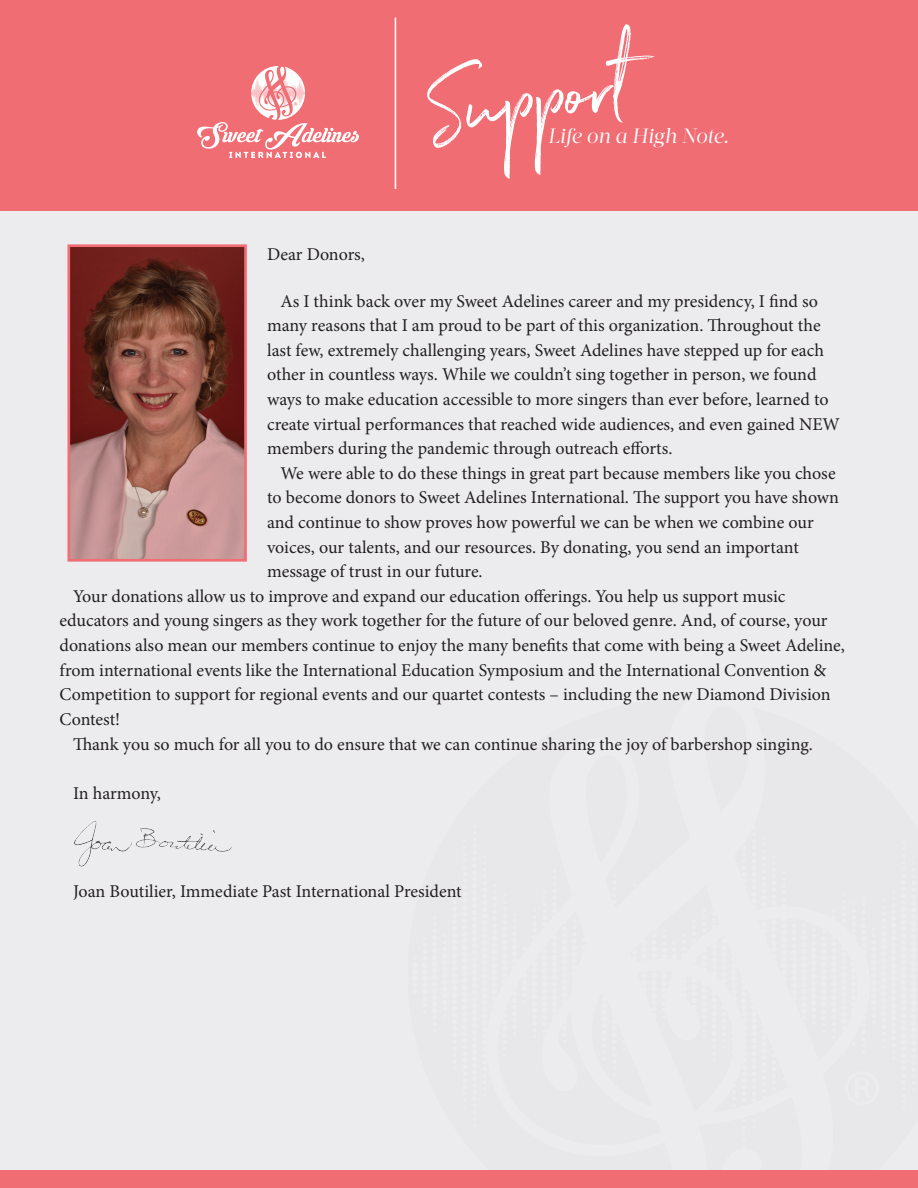
<style>
.page{position:relative;width:918px;height:1188px;background:#ececee}
.page>*{position:absolute;margin:0;border:0;box-sizing:border-box;transform-origin:0 0}
.t1{font:99.45px "Northwell";color:#fff}
.t2{font:italic 20.55px "Acta Display";letter-spacing:-.02em;color:#fff}
.t3{font:18px/24.6px "Minion Pro";letter-spacing:-.005em;color:#231f20}
</style>
<div class="page">
<div style="left:0;top:1171px;width:918px;height:17px;background:#f06d74"></div>
<div style="left:0;top:0;width:918px;height:211px;background:#f06d74"></div>
<svg style="left:197px;top:66px;width:162px;height:92px"></svg>
<hr style="left:395px;top:18px;width:1px;height:171px;background:#fff">
<img style="left:71px;top:248px;width:172px;height:310px">
<div style="left:67px;top:244px;width:180px;height:318px;border:3px solid #f06d74"></div>
<img style="left:74px;top:820px;width:158px;height:47px">
<h1 class="t1" style="left:425px;top:38px;width:198px;rotate:-7deg">Support</h1>
<p class="t2" style="left:548px;top:124px;width:183px">Life on a High Note.</p>
<p class="t3" style="left:267px;top:242px;width:99px">Dear Donors,</p>
<p class="t3" style="left:267px;top:289px;width:574px;text-indent:14px">As I think back over my Sweet Adelines career and my presidency, I find so many reasons that I am proud to be part of this organization. Throughout the last few, extremely challenging years, Sweet Adelines have stepped up for each other in countless ways. While we couldn’t sing together in person, we found ways to make education accessible to more singers than ever before, learned to create virtual performances that reached wide audiences, and even gained NEW members during the pandemic through outreach efforts.</p>
<p class="t3" style="left:281px;top:461px;width:557px">We were able to do these things in great part because members like you chose</p>
<p class="t3" style="left:267px;top:485px;width:574px">to become donors to Sweet Adelines International. The support you have shown</p>
<p class="t3" style="left:267px;top:510px;width:548px">and continue to show proves how powerful we can be when we combine our</p>
<p class="t3" style="left:267px;top:535px;width:533px">voices, our talents, and our resources. By donating, you send an important</p>
<p class="t3" style="left:267px;top:559px;width:217px">message of trust in our future.</p>
<p class="t3" style="left:73px;top:584px;width:714px">Your donations allow us to improve and expand our education offerings. You help us support music</p>
<p class="t3" style="left:60px;top:609px;width:770px">educators and young singers as they work together for the future of our beloved genre. And, of course, your</p>
<p class="t3" style="left:60px;top:633px;width:787px">donations also mean our members continue to enjoy the many benefits that come with being a Sweet Adeline,</p>
<p class="t3" style="left:60px;top:658px;width:768px">from international events like the International Education Symposium and the International Convention &amp;</p>
<p class="t3" style="left:60px;top:682px;width:773px">Competition to support for regional events and our quartet contests – including the new Diamond Division</p>
<p class="t3" style="left:60px;top:707px;width:62px">Contest!</p>
<p class="t3" style="left:73px;top:732px;width:741px">Thank you so much for all you to do ensure that we can continue sharing the joy of barbershop singing.</p>
<p class="t3" style="left:73px;top:781px;width:89px">In harmony,</p>
<p class="t3" style="left:73px;top:879px;width:390px">Joan Boutilier, Immediate Past International President</p>
</div>
